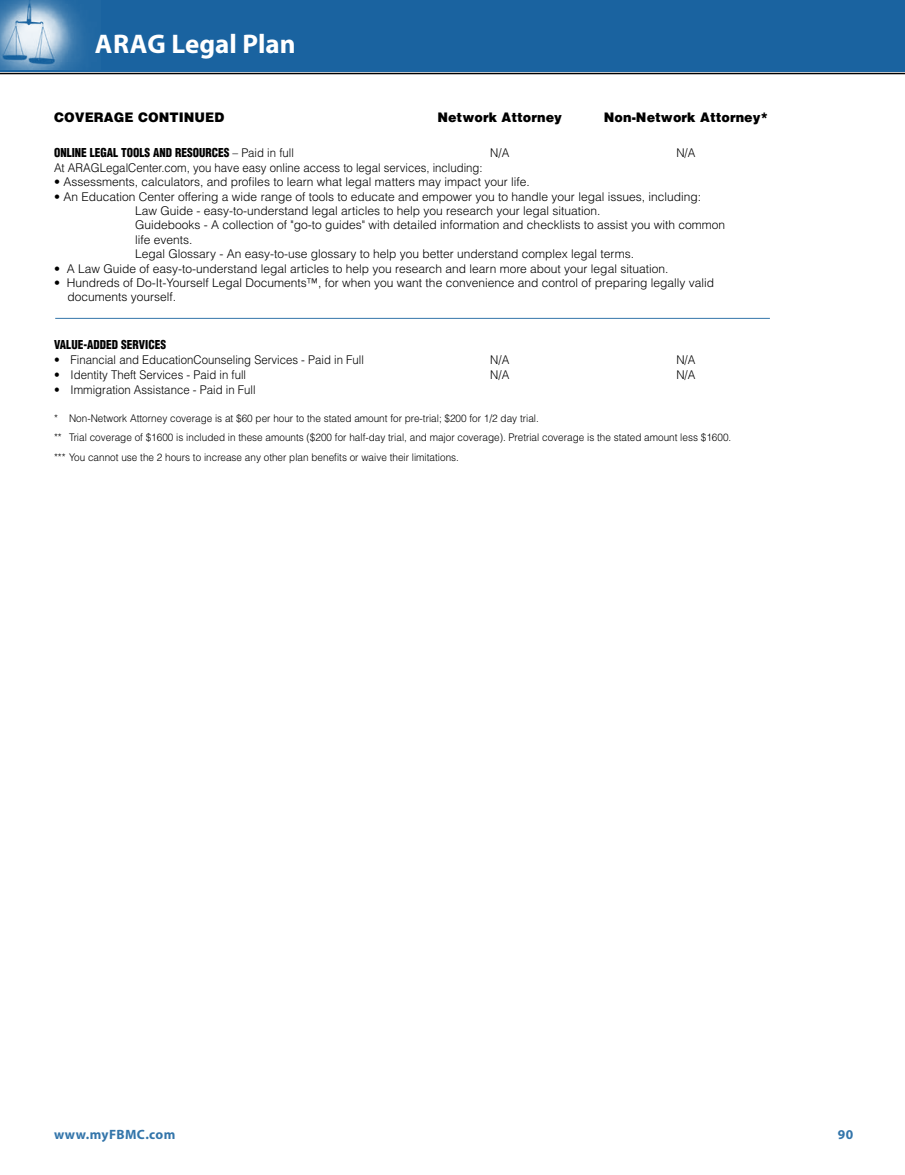
<style>
.page{position:relative;width:905px;height:1175px;background:#fff}
.page>*{position:absolute;margin:0;border:0;box-sizing:border-box;transform-origin:0 0}
.t1{font:700 27px "Myriad Pro";color:#fff}
.t2{font:900 13.5px "Helvetica";color:#000;scale:.95 1}
.t3{font:700 13.5px "Myriad Pro";letter-spacing:.03em;color:#3375aa}
.t4{font:300 12px/14.4px "Helvetica";color:#000}
.t5{font:300 12px "Helvetica";color:#000;scale:.95 1}
.t6{font:900 condensed 12px "Helvetica";color:#000;scale:.95 1}
.t7{font:300 10.5px/19.4px "Helvetica";color:#000;scale:.95 1}
.s1{font-weight:300;font-stretch:normal}
</style>
<div class="page">
<div style="left:0;top:0;width:904px;height:71px;background:#1a63a0"></div>
<hr style="left:0;top:73px;width:904px;height:1px;background:#000">
<hr style="left:55px;top:318px;width:715px;height:1px;background:#3375aa">
<img style="left:0;top:0;width:87px;height:69px">
<h1 class="t1" style="left:95px;top:27px;width:202px">ARAG Legal Plan</h1>
<p class="t2" style="left:54px;top:109px;width:181px">Coverage continued</p>
<p class="t2" style="left:437px;top:109px;width:133px">Network Attorney</p>
<p class="t2" style="left:604px;top:109px;width:174px">Non-Network Attorney*</p>
<p class="t6" style="left:54px;top:145px;width:254px">ONLINE LEGAL TOOLS AND RESOURCES <span class="s1">– Paid in full</span></p>
<p class="t5" style="left:490px;top:145px;width:22px">N/A</p>
<p class="t5" style="left:676px;top:145px;width:22px">N/A</p>
<p class="t5" style="left:54px;top:160px;width:453px">At ARAGLegalCenter.com, you have easy online access to legal services, including:</p>
<p class="t4" style="left:54px;top:174px;width:477px">• Assessments, calculators, and profiles to learn what legal matters may impact your life.</p>
<p class="t4" style="left:135px;top:189px;width:591px;text-indent:-81px">• An Education Center offering a wide range of tools to educate and empower you to handle your legal issues, including:<br>Law Guide - easy-to-understand legal articles to help you research your legal situation.<br>Guidebooks - A collection of "go-to guides" with detailed information and checklists to assist you with common life events.<br>Legal Glossary - An easy-to-use glossary to help you better understand complex legal terms.</p>
<p class="t4" style="left:54px;top:261px;width:616px">• A Law Guide of easy-to-understand legal articles to help you research and learn more about your legal situation.</p>
<p class="t4" style="left:67px;top:275px;width:648px;text-indent:-13px">• Hundreds of Do-It-Yourself Legal Documents™, for when you want the convenience and control of preparing legally valid documents yourself.</p>
<p class="t6" style="left:54px;top:337px;width:43px">VALUE-ADDED</p>
<p class="t6" style="left:121px;top:337px;width:49px">SERVICES</p>
<p class="t5" style="left:54px;top:353px;width:328px">• Financial and EducationCounseling Services - Paid in Full</p>
<p class="t5" style="left:490px;top:353px;width:22px">N/A</p>
<p class="t5" style="left:676px;top:353px;width:22px">N/A</p>
<p class="t5" style="left:54px;top:368px;width:204px">• Identity Theft Services - Paid in full</p>
<p class="t5" style="left:490px;top:368px;width:22px">N/A</p>
<p class="t5" style="left:676px;top:368px;width:22px">N/A</p>
<p class="t5" style="left:54px;top:383px;width:214px">• Immigration Assistance - Paid in Full</p>
<p class="t7" style="left:54px;top:408px;width:714px">* Non-Network Attorney coverage is at $60 per hour to the stated amount for pre-trial; $200 for 1/2 day trial.<br>** Trial coverage of $1600 is included in these amounts ($200 for half-day trial, and major coverage). Pretrial coverage is the stated amount less $1600. *** You cannot use the 2 hours to increase any other plan benefits or waive their limitations.</p>
<p class="t3" style="left:54px;top:1126px;width:123px">www.myFBMC.com</p>
<p class="t3" style="left:837px;top:1126px;width:17px">90</p>
</div>
